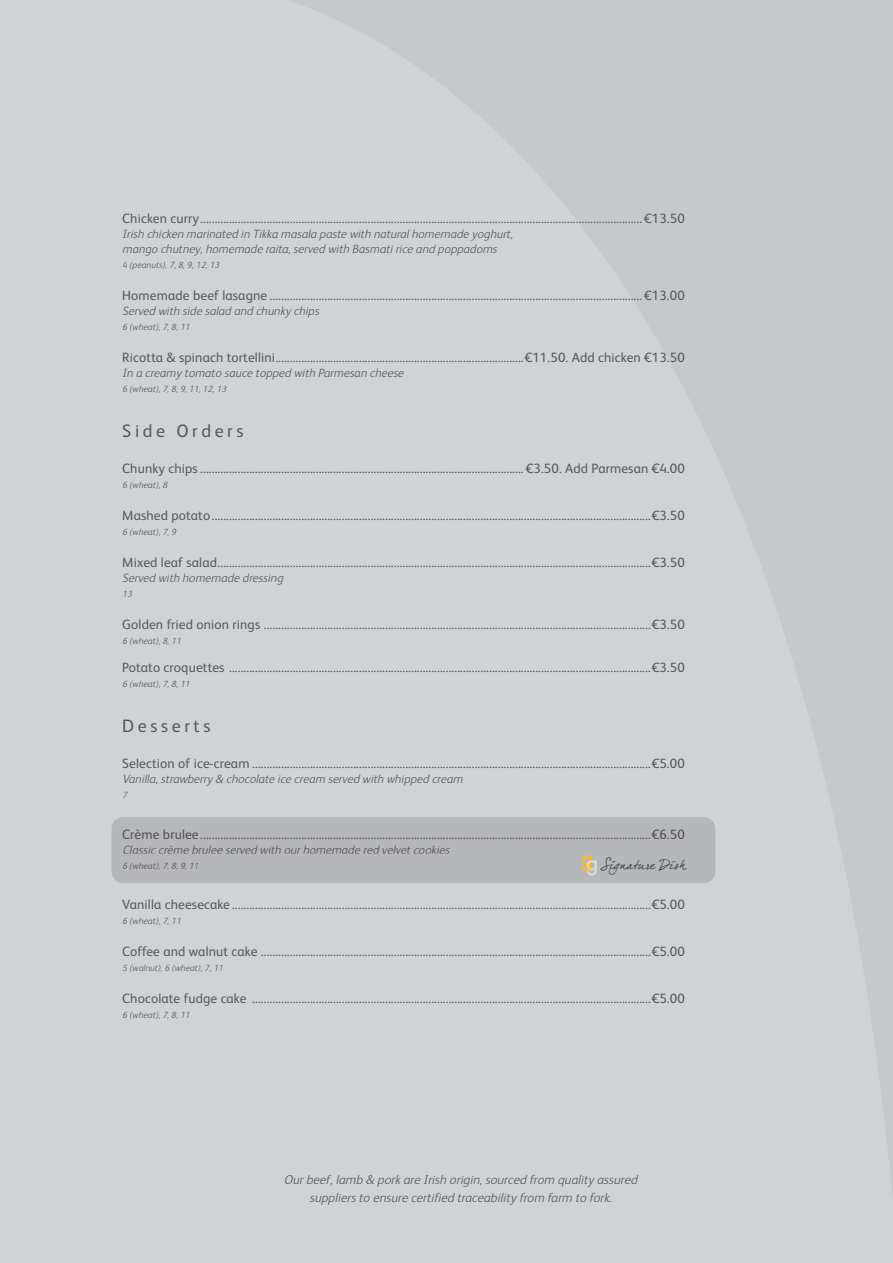
<style>
.page{position:relative;width:893px;height:1263px;background:#d1d2d4}
.page>*{position:absolute;margin:0;border:0;box-sizing:border-box;transform-origin:0 0}
.t1{font:18px "FS Albert";letter-spacing:.2em;color:#57585a}
.t2{font:14.55px "dear Joesmooth";letter-spacing:.005em;color:#454647}
.t3{font:13.5px "FS Albert";letter-spacing:.01em;color:#57585a}
.t4{font:13.5px "FS Albert";letter-spacing:.01em;color:#505052}
.t5{font:italic 300 12.75px/18.3px "FS Albert";color:#57585a;text-align:center}
.t6{font:italic 300 12px/15px "FS Albert";color:#57585a}
.t7{font:italic 300 12px "FS Albert";color:#505052}
.t8{font:italic 300 9px "FS Albert";color:#57585a}
.t9{font:italic 300 9px "FS Albert";color:#505052}
</style>
<div class="page">
<div style="left:112px;top:817px;width:603px;height:66px;background:#b6b7bb"></div>
<p class="t3" style="left:122px;top:211px;width:564px">Chicken curry ......................................................................................................................................................... €13.50</p>
<p class="t6" style="left:122px;top:226px;width:395px">Irish chicken marinated in Tikka masala paste with naturalhomemade yoghurt, mango chutney,homemade raita,served with Basmatirice and poppadoms</p>
<p class="t8" style="left:122px;top:260px;width:101px">4 (peanuts),7,8,9,12,13</p>
<p class="t3" style="left:122px;top:288px;width:564px">Homemade beef lasagne ................................................................................................................................. €13.00</p>
<p class="t6" style="left:122px;top:303px;width:201px">Served with side salad and chunky chips</p>
<p class="t8" style="left:122px;top:322px;width:71px">6 (wheat),7,8,11</p>
<p class="t3" style="left:122px;top:350px;width:564px">Ricotta &amp; spinach tortellini ......................................................................................€11.50. Add chicken €13.50</p>
<p class="t6" style="left:122px;top:365px;width:286px">In a creamy tomato sauce topped with Parmesan cheese</p>
<p class="t8" style="left:122px;top:384px;width:108px">6 (wheat),7,8,9,11,12,13</p>
<h1 class="t1" style="left:122px;top:420px;width:123px">Side Orders</h1>
<p class="t3" style="left:122px;top:461px;width:564px">Chunky chips ................................................................................................................ €3.50. Add Parmesan €4.00</p>
<p class="t8" style="left:122px;top:480px;width:49px">6 (wheat),8</p>
<p class="t3" style="left:122px;top:508px;width:564px">Mashed potato ........................................................................................................................................................€3.50</p>
<p class="t8" style="left:122px;top:527px;width:57px">6 (wheat),7,9</p>
<p class="t3" style="left:122px;top:555px;width:564px">Mixed leaf salad ......................................................................................................................................................€3.50</p>
<p class="t6" style="left:122px;top:570px;width:165px">Served with homemade dressing</p>
<p class="t8" style="left:122px;top:589px;width:13px">13</p>
<p class="t3" style="left:122px;top:617px;width:564px">Golden fried onion rings ......................................................................................................................................€3.50</p>
<p class="t8" style="left:122px;top:636px;width:62px">6 (wheat),8,11</p>
<p class="t3" style="left:122px;top:660px;width:564px">Potato croquettes ..................................................................................................................................................€3.50</p>
<p class="t8" style="left:122px;top:679px;width:71px">6 (wheat),7,8,11</p>
<h1 class="t1" style="left:122px;top:715px;width:90px">Desserts</h1>
<p class="t3" style="left:122px;top:756px;width:564px">Selection of ice-cream ..........................................................................................................................................€5.00</p>
<p class="t6" style="left:122px;top:771px;width:345px">Vanilla,strawberry &amp; chocolate ice cream served with whipped cream</p>
<p class="t8" style="left:122px;top:790px;width:9px">7</p>
<p class="t4" style="left:122px;top:826px;width:564px">Crème brulee ............................................................................................................................................................€6.50</p>
<p class="t7" style="left:122px;top:842px;width:332px">Classic crème brulee served with ourhomemade red velvetcookies</p>
<p class="t9" style="left:122px;top:860px;width:80px">6 (wheat),7,8,9,11</p>
<p class="t2" style="left:601px;top:855px;width:87px">Signature Dish</p>
<p class="t3" style="left:122px;top:897px;width:564px">Vanilla cheesecake .................................................................................................................................................€5.00</p>
<p class="t8" style="left:122px;top:916px;width:62px">6 (wheat),7,11</p>
<p class="t3" style="left:122px;top:944px;width:564px">Coffee and walnut cake .......................................................................................................................................€5.00</p>
<p class="t8" style="left:122px;top:963px;width:105px">5 (walnut),6 (wheat),7,11</p>
<p class="t3" style="left:122px;top:991px;width:564px">Chocolate fudge cake ..........................................................................................................................................€5.00</p>
<p class="t8" style="left:122px;top:1010px;width:71px">6 (wheat),7,8,11</p>
<p class="t5" style="left:284px;top:1170px;width:358px">Ourbeef,lamb &amp; porkare Irish origin,sourced from quality assured suppliersto ensure certified traceability from farm to fork.</p>
</div>
